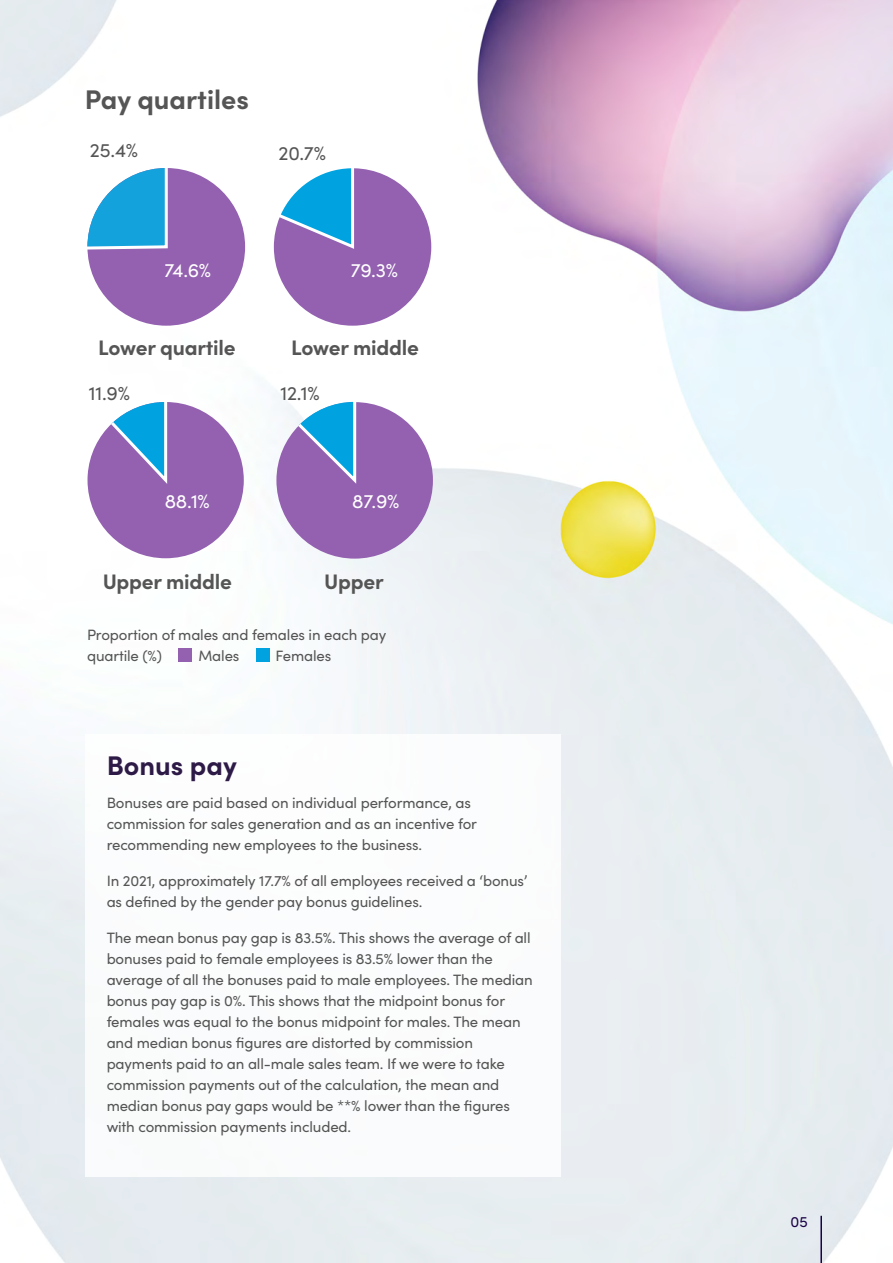
<style>
.page{position:relative;width:893px;height:1263px;background:#fff}
.page>*{position:absolute;margin:0;border:0;box-sizing:border-box;transform-origin:0 0}
.Heading{font:700 27px "Sofia Pro";color:#555}
.Heading-2{font:700 27px "Sofia Pro";color:#2e1a47}
.BODY{font:700 21px "Sofia Pro";letter-spacing:-.01em;color:#555}
.BODY-2{font:19.5px "Sofia Pro";letter-spacing:-.01em;color:#fff}
.BODY-3{font:19.5px "Sofia Pro";letter-spacing:-.01em;color:#555}
.BODY-4{font:15px/21px "Sofia Pro";letter-spacing:-.01em;color:#555}
.t1{font:15px "Sofia Pro";color:#1b0247}
</style>
<div class="page">
<img style="left:0;top:0;width:893px;height:1263px">
<hr style="left:820px;top:1216px;width:2px;height:47px;background:#1b0247">
<div style="left:256px;top:648px;width:14px;height:14px;background:#00a3e0"></div>
<div style="left:179px;top:648px;width:13px;height:14px;background:#9361b0"></div>
<div style="left:85px;top:734px;width:476px;height:442px;background:#fff"></div>
<div style="left:87px;top:168px;width:158px;height:158px;background:#9361b0;border-radius:50%"></div>
<svg style="left:82px;top:163px;width:87px;height:88px"></svg>
<svg style="left:274px;top:168px;width:157px;height:158px"></svg>
<svg style="left:88px;top:397px;width:156px;height:161px"></svg>
<div style="left:276px;top:402px;width:157px;height:157px;background:#9361b0;border-radius:50%"></div>
<svg style="left:295px;top:397px;width:63px;height:87px"></svg>
<p class="Heading" style="left:85px;top:79px;width:166px">Pay quartiles</p>
<p class="BODY-3" style="left:90px;top:136px;width:50px">25.4%</p>
<p class="BODY-3" style="left:279px;top:139px;width:49px">20.7%</p>
<p class="BODY-2" style="left:164px;top:256px;width:48px">74.6%</p>
<p class="BODY-2" style="left:351px;top:256px;width:49px">79.3%</p>
<p class="BODY" style="left:98px;top:331px;width:139px">Lower quartile</p>
<p class="BODY" style="left:291px;top:331px;width:129px">Lower middle</p>
<p class="BODY-3" style="left:89px;top:379px;width:43px">11.9%</p>
<p class="BODY-2" style="left:165px;top:487px;width:47px">88.1%</p>
<p class="BODY-3" style="left:280px;top:379px;width:41px">12.1%</p>
<p class="BODY-2" style="left:352px;top:487px;width:49px">87.9%</p>
<p class="BODY" style="left:103px;top:566px;width:131px">Upper middle</p>
<p class="BODY" style="left:324px;top:566px;width:61px">Upper</p>
<p class="BODY-4" style="left:87px;top:623px;width:301px">Proportion of males and females in each pay quartile (%)</p>
<p class="BODY-4" style="left:198px;top:644px;width:42px">Males</p>
<p class="BODY-4" style="left:276px;top:644px;width:57px">Females</p>
<p class="Heading-2" style="left:107px;top:745px;width:132px">Bonus pay</p>
<p class="BODY-4" style="left:107px;top:791px;width:372px">Bonuses are paid based on individual performance, as commission for sales generation and as an incentive for recommending new employees to the business.</p>
<p class="BODY-4" style="left:107px;top:869px;width:422px">In 2021, approximately 17.7% of all employees received a ‘bonus’ as defined by the gender pay bonus guidelines.</p>
<p class="BODY-4" style="left:107px;top:926px;width:428px">The mean bonus pay gap is 83.5%. This shows the average of all bonuses paid to female employees is 83.5% lower than the average of all the bonuses paid to male employees. The median bonus pay gap is 0%. This shows that the midpoint bonus for females was equal to the bonus midpoint for males. The mean and median bonus figures are distorted by commission payments paid to an all-male sales team. If we were to take commission payments out of the calculation, the mean and median bonus pay gaps would be **% lower than the figures with commission payments included.</p>
<p class="t1" style="left:790px;top:1210px;width:19px">05</p>
</div>
